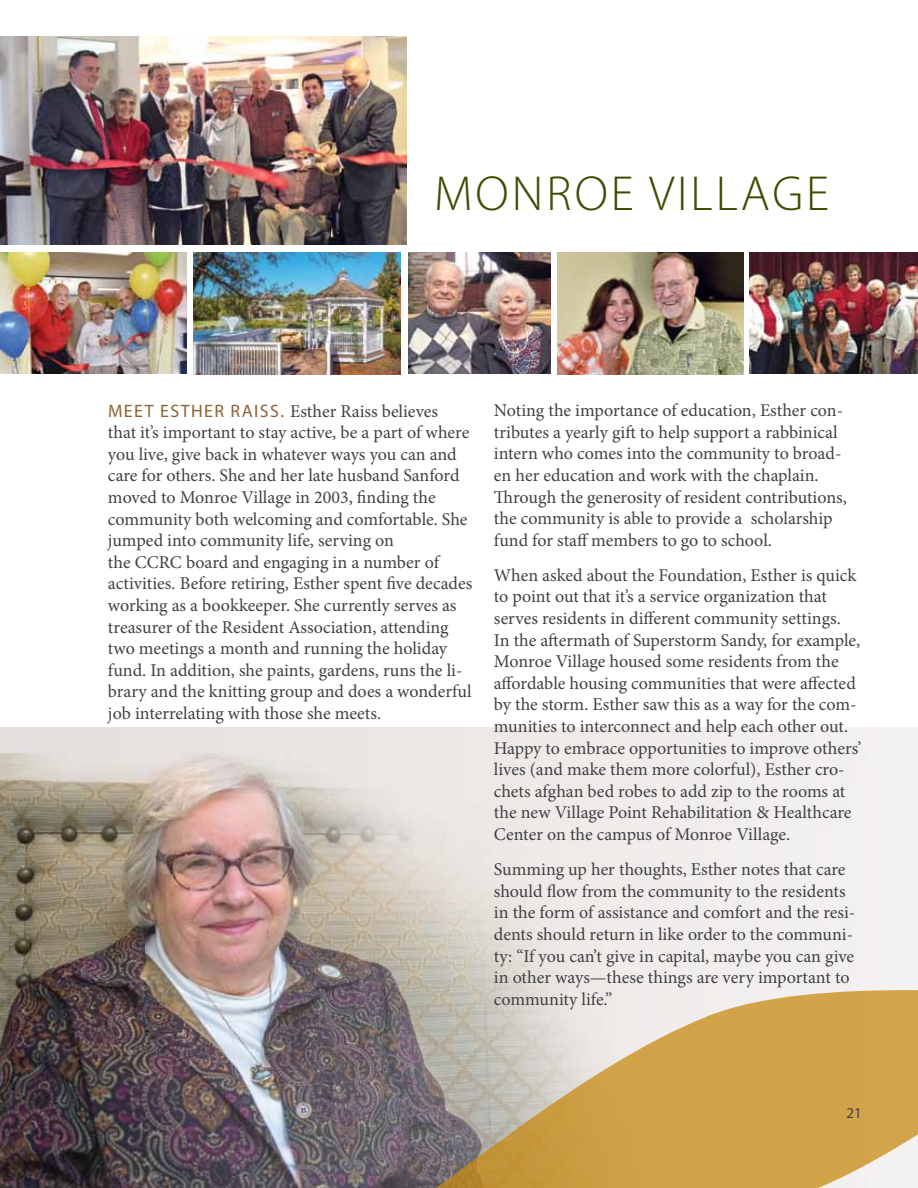
<style>
.page{position:relative;width:918px;height:1188px;background:#fff}
.page>*{position:absolute;margin:0;border:0;box-sizing:border-box;transform-origin:0 0}
.t1{font:300 49.5px "Myriad Pro";letter-spacing:.06em;color:#3c4e00}
.t2{font:18px/21.6px "Minion Pro";letter-spacing:-.005em;color:#414042}
.t3{font:18px "Myriad Pro";color:#8d6237}
.t4{font:15px "Myriad Pro";color:#414042}
.s1{font-family:"Myriad Pro";color:#8d6237}
</style>
<div class="page">
<img style="left:0;top:728px;width:918px;height:460px">
<svg style="left:400px;top:975px;width:518px;height:213px;background:#ccaf7a"></svg>
<img style="left:750px;top:253px;width:168px;height:121px">
<img style="left:0;top:36px;width:406px;height:208px">
<img style="left:0;top:253px;width:187px;height:121px">
<img style="left:408px;top:253px;width:143px;height:121px">
<img style="left:193px;top:253px;width:208px;height:121px">
<img style="left:557px;top:253px;width:186px;height:121px">
<h1 class="t1" style="left:434px;top:166px;width:397px">MONROE VILLAGE</h1>
<p class="t2" style="left:108px;top:400px;width:366px;text-indent:172px"><span class="s1">.</span> Esther Raiss believes<br>that it’s important to stay active, be a part of where you live, give back in whatever ways you can and care for others. She and her late husband Sanford moved to Monroe Village in 2003, finding the community both welcoming and comfortable. She jumped into community life, serving on<br>the CCRC board and engaging in a number of activities. Before retiring, Esther spent five decades working as a bookkeeper. She currently serves as treasurer of the Resident Association, attending two meetings a month and running the holiday fund. In addition, she paints, gardens, runs the li&shy;brary and the knitting group and does a wonderful job interrelating with those she meets.</p>
<p class="t2" style="left:494px;top:400px;width:354px">Noting the importance of education, Esther con&shy;tributes a yearly gift to help support a rabbinical intern who comes into the community to broad&shy;en her education and work with the chaplain.<br>Through the generosity of resident contributions, the community is able to provide a scholarship fund for staff members to go to school.</p>
<p class="t3" style="left:108px;top:399px;width:95px">Meet ESTHER</p>
<p class="t3" style="left:231px;top:399px;width:11px">RAISS</p>
<p class="t2" style="left:494px;top:564px;width:369px">When asked about the Foundation, Esther is quick to point out that it’s a service organization that serves residents in different community settings.<br>In the aftermath of Superstorm Sandy, for example, Monroe Village housed some residents from the affordable housing communities that were affected by the storm. Esther saw this as a way for the com&shy;munities to interconnect and help each other out.<br>Happy to embrace opportunities to improve others’ lives (and make them more colorful), Esther cro&shy;chets afghan bed robes to add zip to the rooms at the new Village Point Rehabilitation &amp; Healthcare Center on the campus of Monroe Village.</p>
<p class="t2" style="left:494px;top:859px;width:363px">Summing up her thoughts, Esther notes that care should flow from the community to the residents in the form of assistance and comfort and the resi&shy;dents should return in like order to the communi&shy;ty: “If you can’t give in capital, maybe you can give in other ways—these things are very important to community life.”</p>
<p class="t4" style="left:846px;top:1104px;width:17px">21</p>
</div>
